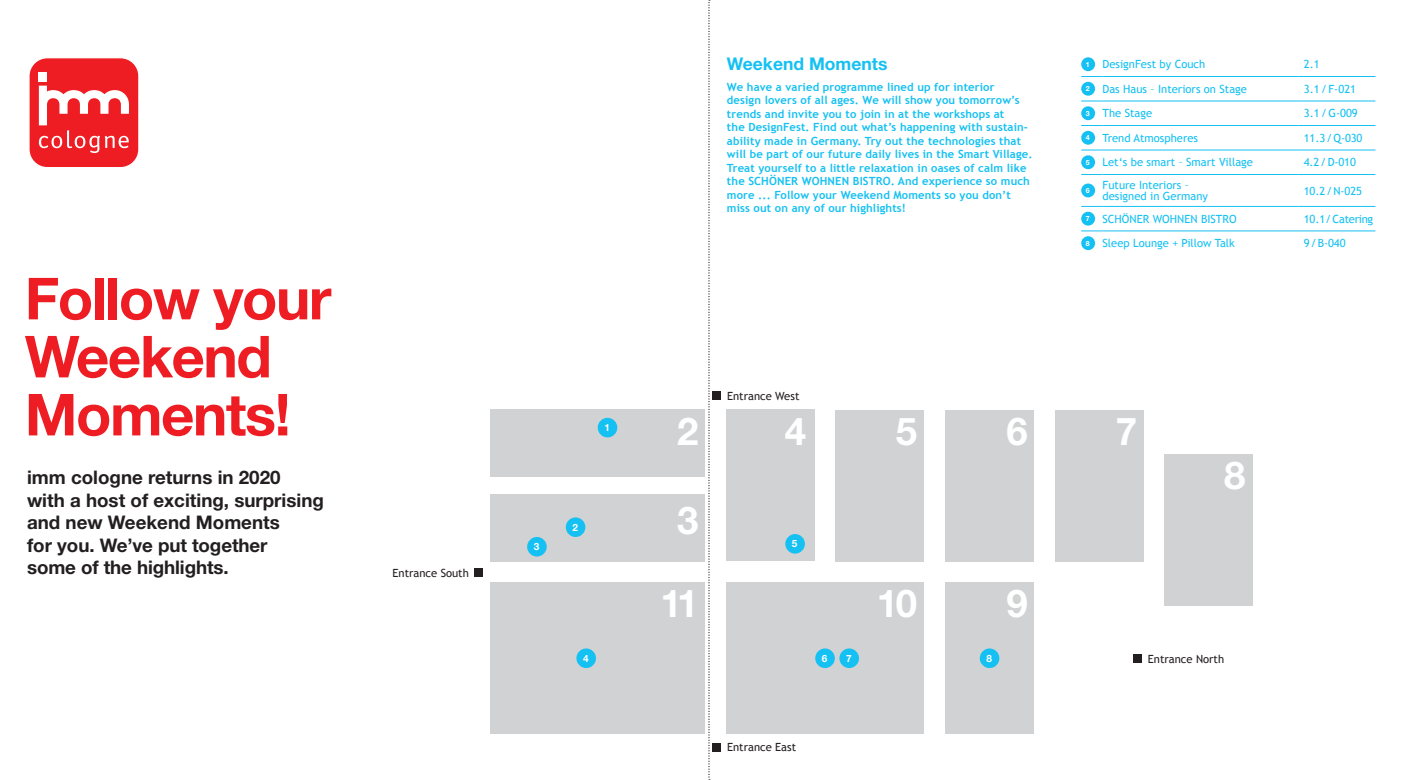
<style>
.page{position:relative;width:1418px;height:780px;background:#fff}
.page>*{position:absolute;margin:0;border:0;box-sizing:border-box;transform-origin:0 0}
.t1{font:700 58px/58px "Helvetica Neue LT Std";letter-spacing:-.025em;color:#ee1d23}
.t2{font:700 38.38px "Helvetica Neue LT Std";color:#fff}
.t3{font:700 18.75px/22.5px "Helvetica Neue LT Std";color:#231f20}
.t4{font:700 17.5px "Helvetica Neue LT Std";color:#15c0f2}
.t5{font:700 11.25px/13.5px "Trebuchet MS";letter-spacing:.01em;color:#15c0f2}
.t6{font:11.25px/11.2px "Trebuchet MS";color:#15c0f2}
.t7{font:11.25px "Trebuchet MS";color:#231f20}
.t8{font:11.25px "Trebuchet MS";letter-spacing:-.025em;color:#15c0f2}
.t9{font:700 10px "Helvetica Neue LT Std";color:#fff}
.s1{font-family:"Helvetica Neue LT Std";font-weight:700;font-size:7.12px;color:#fff}
</style>
<div class="page">
<div style="left:29px;top:58px;width:110px;height:110px;background:#ee1d23;border-radius:18px"></div>
<div style="left:28px;top:57px;width:111px;height:111px;border:1px solid #fff;border-radius:18px"></div>
<div style="left:39px;top:72px;width:8px;height:9px;background:#fff"></div>
<svg style="left:39px;top:86px;width:90px;height:67px"></svg>
<svg style="left:1081px;top:206px;width:21px;height:1px"></svg>
<hr style="left:1102px;top:206px;width:196px;height:1px;background:#15c0f2">
<hr style="left:1298px;top:206px;width:77px;height:1px;background:#15c0f2">
<svg style="left:1081px;top:230px;width:21px;height:1px"></svg>
<hr style="left:1102px;top:230px;width:196px;height:1px;background:#15c0f2">
<hr style="left:1298px;top:230px;width:77px;height:1px;background:#15c0f2">
<svg style="left:1081px;top:174px;width:21px;height:1px"></svg>
<hr style="left:1102px;top:174px;width:196px;height:1px;background:#15c0f2">
<hr style="left:1298px;top:174px;width:77px;height:1px;background:#15c0f2">
<svg style="left:1081px;top:101px;width:21px;height:1px"></svg>
<hr style="left:1102px;top:101px;width:196px;height:1px;background:#15c0f2">
<hr style="left:1298px;top:101px;width:77px;height:1px;background:#15c0f2">
<svg style="left:1081px;top:125px;width:21px;height:1px"></svg>
<hr style="left:1102px;top:125px;width:196px;height:1px;background:#15c0f2">
<hr style="left:1298px;top:125px;width:77px;height:1px;background:#15c0f2">
<svg style="left:1081px;top:150px;width:21px;height:1px"></svg>
<hr style="left:1102px;top:150px;width:196px;height:1px;background:#15c0f2">
<hr style="left:1298px;top:150px;width:77px;height:1px;background:#15c0f2">
<svg style="left:1081px;top:76px;width:21px;height:1px"></svg>
<hr style="left:1102px;top:76px;width:196px;height:1px;background:#15c0f2">
<hr style="left:1298px;top:76px;width:77px;height:1px;background:#15c0f2">
<div style="left:1081px;top:57px;width:14px;height:14px;background:#15c0f2;border-radius:50%"></div>
<div style="left:1081px;top:82px;width:14px;height:14px;background:#15c0f2;border-radius:50%"></div>
<div style="left:1081px;top:106px;width:14px;height:14px;background:#15c0f2;border-radius:50%"></div>
<div style="left:1081px;top:131px;width:14px;height:14px;background:#15c0f2;border-radius:50%"></div>
<div style="left:1081px;top:155px;width:14px;height:14px;background:#15c0f2;border-radius:50%"></div>
<div style="left:1081px;top:183px;width:14px;height:14px;background:#15c0f2;border-radius:50%"></div>
<div style="left:1081px;top:212px;width:14px;height:13px;background:#15c0f2;border-radius:50%"></div>
<div style="left:1081px;top:236px;width:14px;height:14px;background:#15c0f2;border-radius:50%"></div>
<div style="left:490px;top:495px;width:215px;height:67px;background:#d1d2d4"></div>
<div style="left:490px;top:409px;width:215px;height:67px;background:#d1d2d4"></div>
<div style="left:726px;top:409px;width:88px;height:152px;background:#d1d2d4"></div>
<div style="left:835px;top:410px;width:89px;height:152px;background:#d1d2d4"></div>
<div style="left:945px;top:410px;width:88px;height:152px;background:#d1d2d4"></div>
<div style="left:945px;top:582px;width:88px;height:152px;background:#d1d2d4"></div>
<div style="left:1055px;top:410px;width:88px;height:152px;background:#d1d2d4"></div>
<div style="left:1164px;top:454px;width:88px;height:152px;background:#d1d2d4"></div>
<div style="left:490px;top:582px;width:215px;height:152px;background:#d1d2d4"></div>
<div style="left:726px;top:582px;width:198px;height:152px;background:#d1d2d4"></div>
<div style="left:597px;top:418px;width:20px;height:19px;background:#15c0f2;border-radius:50%"></div>
<div style="left:815px;top:648px;width:19px;height:20px;background:#15c0f2;border-radius:50%"></div>
<div style="left:576px;top:648px;width:20px;height:20px;background:#15c0f2;border-radius:50%"></div>
<div style="left:566px;top:517px;width:19px;height:20px;background:#15c0f2;border-radius:50%"></div>
<div style="left:527px;top:537px;width:19px;height:19px;background:#15c0f2;border-radius:50%"></div>
<div style="left:839px;top:648px;width:20px;height:20px;background:#15c0f2;border-radius:50%"></div>
<div style="left:785px;top:534px;width:20px;height:19px;background:#15c0f2;border-radius:50%"></div>
<div style="left:979px;top:648px;width:20px;height:20px;background:#15c0f2;border-radius:50%"></div>
<div style="left:712px;top:391px;width:8px;height:8px;background:#231f20"></div>
<div style="left:712px;top:743px;width:8px;height:8px;background:#231f20"></div>
<div style="left:1133px;top:654px;width:8px;height:9px;background:#231f20"></div>
<div style="left:474px;top:568px;width:8px;height:8px;background:#231f20"></div>
<svg style="left:708px;top:0;width:2px;height:780px"></svg>
<h1 class="t1" style="left:25px;top:268px;width:308px">Follow your<br>Weekend<br>Moments!</h1>
<h3 class="t3" style="left:27px;top:466px;width:298px">imm cologne returns in 2020<br>with a host of exciting, surprising and new Weekend Moments<br>for you. We’ve put together<br>some of the highlights.</h3>
<p class="t7" style="left:392px;top:566px;width:78px">Entrance South</p>
<h3 class="t4" style="left:727px;top:53px;width:162px">Weekend Moments</h3>
<p class="t5" style="left:727px;top:80px;width:307px">We have a varied programme lined up for interior<br>design lovers of all ages. We will show you tomorrow’s trends and invite you to join in at the workshops at<br>the DesignFest. Find out what’s happening with sustain&shy;ability made in Germany. Try out the technologies that will be part of our future daily lives in the Smart Village.<br>Treat yourself to a little relaxation in oases of calm like the SCHÖNER WOHNEN BISTRO. And experience so much more ... Follow your Weekend Moments so you don’t miss out on any of our highlights!</p>
<p class="t6" style="left:1085px;top:59px;width:121px"><span class="s1">1</span> DesignFest by Couch</p>
<p class="t6" style="left:1303px;top:59px;width:17px">2.1</p>
<p class="t6" style="left:1085px;top:83px;width:163px"><span class="s1">2</span> Das Haus – Interiors on Stage</p>
<p class="t6" style="left:1303px;top:83px;width:54px">3.1/F-021</p>
<p class="t6" style="left:1085px;top:108px;width:68px"><span class="s1">3</span> The Stage</p>
<p class="t6" style="left:1303px;top:108px;width:56px">3.1/G-009</p>
<p class="t6" style="left:1085px;top:132px;width:114px"><span class="s1">4</span> Trend Atmospheres</p>
<p class="t6" style="left:1303px;top:132px;width:60px">11.3/Q-030</p>
<p class="t6" style="left:1085px;top:157px;width:169px"><span class="s1">5</span> Let‘s be smart – Smart Village</p>
<p class="t6" style="left:1303px;top:157px;width:54px">4.2/D-010</p>
<p class="t6" style="left:1102px;top:179px;width:107px;text-indent:-17px"><sub>6</sub> Future Interiors – designed in Germany</p>
<p class="t6" style="left:1303px;top:185px;width:60px">10.2/N-025</p>
<p class="t6" style="left:1085px;top:213px;width:152px"><span class="s1">7</span> SCHÖNER WOHNEN BISTRO</p>
<p class="t8" style="left:1303px;top:212px;width:71px">10.1/Catering</p>
<p class="t6" style="left:1085px;top:238px;width:150px"><span class="s1">8</span> Sleep Lounge + Pillow Talk</p>
<p class="t6" style="left:1303px;top:238px;width:43px">9/B-040</p>
<p class="t9" style="left:533px;top:540px;width:7px">3</p>
<p class="t9" style="left:604px;top:421px;width:7px">1</p>
<p class="t9" style="left:572px;top:521px;width:7px">2</p>
<h2 class="t2" style="left:677px;top:407px;width:23px">2</h2>
<h2 class="t2" style="left:677px;top:496px;width:23px">3</h2>
<p class="t7" style="left:727px;top:389px;width:74px">Entrance West</p>
<h2 class="t2" style="left:784px;top:407px;width:23px">4</h2>
<h2 class="t2" style="left:895px;top:407px;width:23px">5</h2>
<h2 class="t2" style="left:1006px;top:407px;width:23px">6</h2>
<h2 class="t2" style="left:1115px;top:407px;width:23px">7</h2>
<p class="t9" style="left:792px;top:537px;width:7px">5</p>
<h2 class="t2" style="left:1224px;top:451px;width:23px">8</h2>
<h2 class="t2" style="left:660px;top:579px;width:40px">11</h2>
<h2 class="t2" style="left:876px;top:579px;width:42px">10</h2>
<h2 class="t2" style="left:1006px;top:579px;width:23px">9</h2>
<p class="t9" style="left:583px;top:652px;width:7px">4</p>
<p class="t9" style="left:821px;top:652px;width:7px">6</p>
<p class="t9" style="left:846px;top:652px;width:7px">7</p>
<p class="t9" style="left:986px;top:652px;width:7px">8</p>
<p class="t7" style="left:1147px;top:652px;width:78px">Entrance North</p>
<p class="t7" style="left:727px;top:740px;width:71px">Entrance East</p>
</div>
